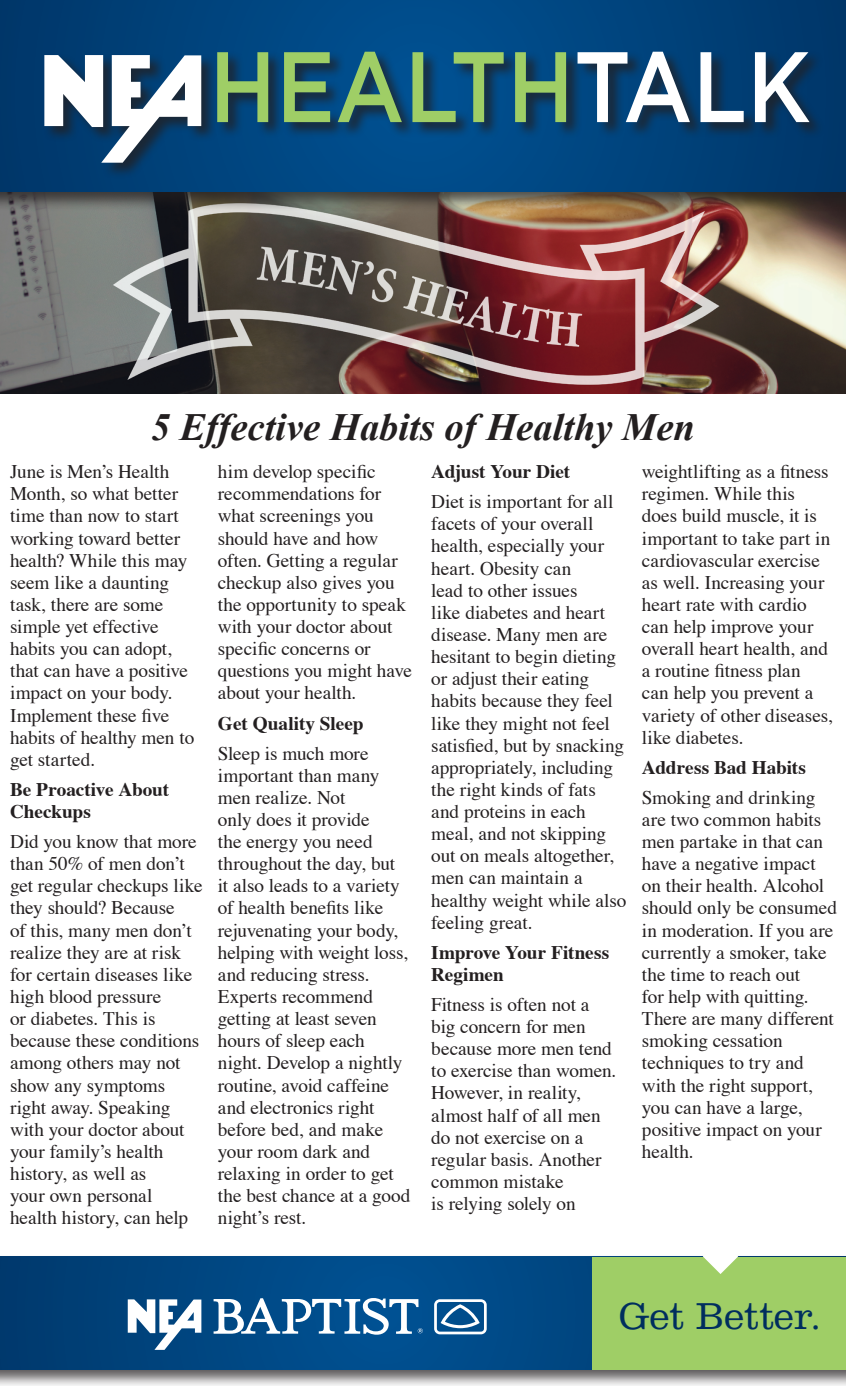
<style>
.page{position:relative;width:846px;height:1386px;background:#fff}
.page>*{position:absolute;margin:0;border:0;box-sizing:border-box;transform-origin:0 0}
.t1{font:500 99.92px "Gotham";color:#9fce66;scale:.88 1}
.t2{font:300 39.02px "Clarendon";color:#002e5e}
.t3{font:italic 700 38.5px "Times New Roman";color:#231f20}
.t4{font:19.25px/22.1px "Times";letter-spacing:-.005em;color:#231f20}
.t5{font:700 19.25px/22.1px "Times";letter-spacing:-.005em;color:#231f20}
.s1{color:#fff}
</style>
<div class="page">
<div style="left:0;top:1254px;width:845px;height:132px;background:#231f20;opacity:.75"></div>
<svg style="left:0;top:1257px;width:592px;height:113px"></svg>
<div style="left:592px;top:1257px;width:253px;height:113px;background:#9fce66"></div>
<svg style="left:434px;top:1299px;width:52px;height:35px"></svg>
<svg style="left:213px;top:1298px;width:209px;height:37px"></svg>
<svg style="left:128px;top:1299px;width:73px;height:51px"></svg>
<img style="left:0;top:211px;width:845px;height:182px">
<svg style="left:702px;top:1254px;width:36px;height:20px"></svg>
<div style="left:0;top:0;width:845px;height:211px;background:#231f20;opacity:.75"></div>
<svg style="left:0;top:0;width:845px;height:192px"></svg>
<div style="left:43px;top:53px;width:174px;height:126px;background:#231f20;opacity:.75"></div>
<svg style="left:44px;top:55px;width:157px;height:108px"></svg>
<div style="left:216px;top:50px;width:608px;height:88px;background:#231f20;opacity:.75"></div>
<h1 class="t1" style="left:209px;top:21px;width:685px">HEALTH<span class="s1">TALK</span></h1>
<h3 class="t3" style="left:151px;top:401px;width:545px">5 Effective Habits of Healthy Men</h3>
<p class="t4" style="left:10px;top:462px;width:186px">June is Men’s Health<br>Month, so what better time than now to start working toward better health? While this may seem like a daunting task, there are some simple yet effective habits you can adopt, that can have a positive impact on your body.<br>Implement these five habits of healthy men to get started.</p>
<p class="t5" style="left:10px;top:779px;width:160px">Be Proactive About<br>Checkups</p>
<p class="t4" style="left:10px;top:832px;width:194px">Did you know that more than 50% of men don’t get regular checkups like they should? Because<br>of this, many men don’t realize they are at risk for certain diseases like high blood pressure<br>or diabetes. This is because these conditions among others may not show any symptoms right away. Speaking with your doctor about your family’s health history, as well as<br>your own personal health history, can help</p>
<p class="t4" style="left:218px;top:462px;width:195px">him develop specific recommendations for what screenings you should have and how often. Getting a regular checkup also gives you the opportunity to speak with your doctor about specific concerns or questions you might have about your health.</p>
<p class="t5" style="left:218px;top:713px;width:147px">Get Quality Sleep</p>
<p class="t4" style="left:218px;top:743px;width:194px">Sleep is much more important than many men realize. Not<br>only does it provide<br>the energy you need throughout the day, but<br>it also leads to a variety of health benefits like rejuvenating your body, helping with weight loss, and reducing stress.<br>Experts recommend getting at least seven hours of sleep each night. Develop a nightly routine, avoid caffeine and electronics right before bed, and make your room dark and relaxing in order to get the best chance at a good night’s rest.</p>
<p class="t4" style="left:641px;top:462px;width:192px">weightlifting as a fitness regimen. While this does build muscle, it is important to take part in cardiovascular exercise as well. Increasing your heart rate with cardio can help improve your overall heart health, and a routine fitness plan<br>can help you prevent a variety of other diseases, like diabetes.</p>
<p class="t5" style="left:641px;top:757px;width:165px">Address Bad Habits</p>
<p class="t4" style="left:641px;top:787px;width:197px">Smoking and drinking are two common habits men partake in that can have a negative impact on their health. Alcohol should only be consumed in moderation. If you are currently a smoker, take the time to reach out<br>for help with quitting.<br>There are many different smoking cessation techniques to try and with the right support, you can have a large, positive impact on your health.</p>
<p class="t5" style="left:431px;top:461px;width:140px">Adjust Your Diet</p>
<p class="t4" style="left:431px;top:492px;width:197px">Diet is important for all facets of your overall health, especially your heart. Obesity can<br>lead to other issues<br>like diabetes and heart disease. Many men are hesitant to begin dieting or adjust their eating habits because they feel like they might not feel satisfied, but by snacking appropriately, including the right kinds of fats and proteins in each meal, and not skipping out on meals altogether, men can maintain a healthy weight while also feeling great.</p>
<p class="t5" style="left:431px;top:942px;width:179px">Improve Your Fitness<br>Regimen</p>
<p class="t4" style="left:431px;top:994px;width:186px">Fitness is often not a big concern for men because more men tend to exercise than women.<br>However, in reality, almost half of all men do not exercise on a regular basis. Another common mistake<br>is relying solely on</p>
<h2 class="t2" style="left:619px;top:1293px;width:203px">Get Better.</h2>
</div>
